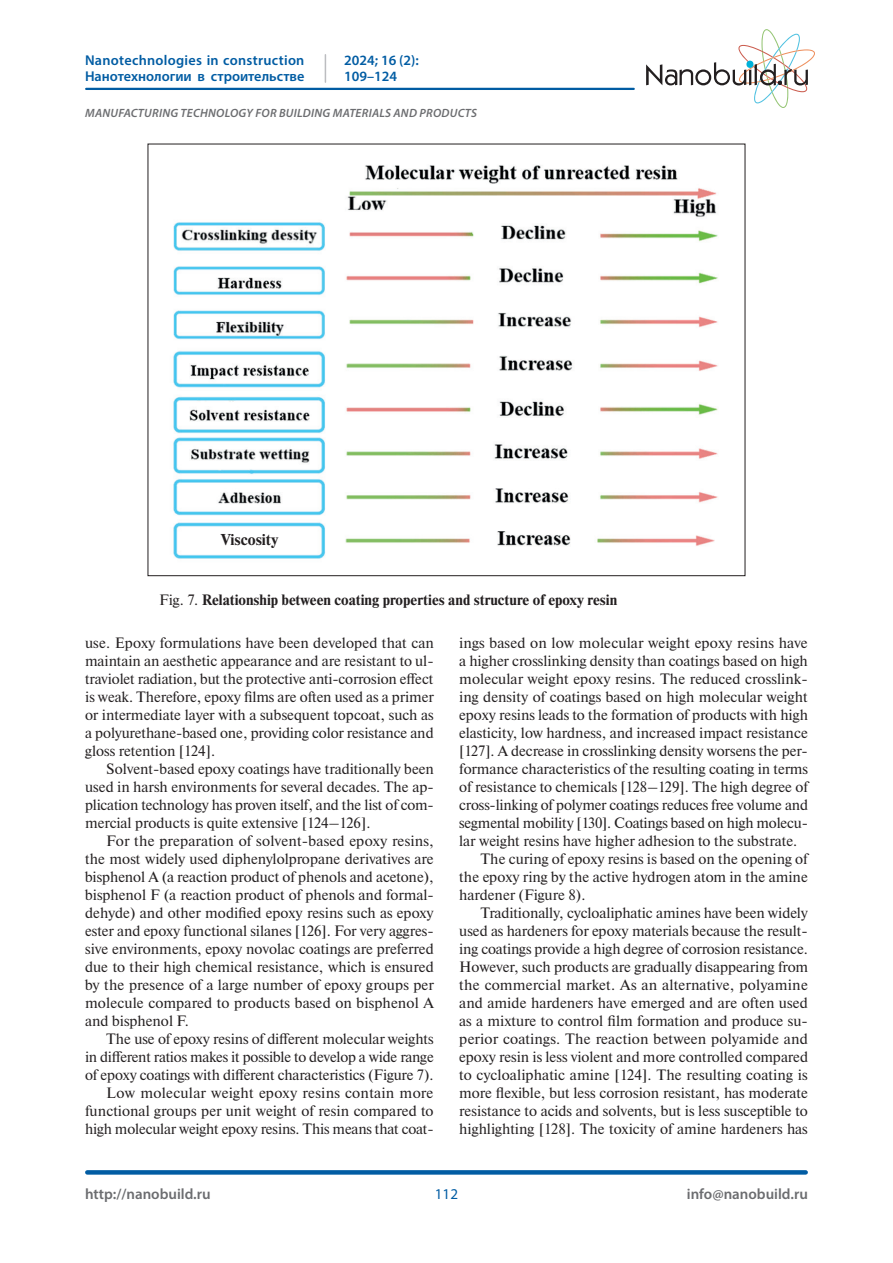
<style>
.page{position:relative;width:893px;height:1263px;background:#fff}
.page>*{position:absolute;margin:0;border:0;box-sizing:border-box;transform-origin:0 0}
.t1{font:700 15.75px "Newton";color:#231f20}
.t2{font:15px/18px "Newton";color:#231f20;text-align:justify}
.t3{font:700 15px "Newton";color:#231f20}
.t4{font:600 15px "Myriad Pro";color:#6c6d70}
.t5{font:15px "Myriad Pro";color:#015ca3}
.t6{font:600 14.25px/16.5px "Myriad Pro";letter-spacing:.005em;color:#015ca3}
.t7{font:italic 600 12px "Myriad Pro";letter-spacing:.02em;color:#6c6d70}
.s1{font-weight:400}
</style>
<div class="page">
<svg style="left:646px;top:29px;width:169px;height:79px"></svg>
<div style="left:87px;top:1170px;width:719px;height:5px;background:#015ca3"></div>
<hr style="left:86px;top:88px;width:548px;height:2px;background:#015ca3">
<svg style="left:325px;top:55px;width:1px;height:27px"></svg>
<img style="left:173px;top:165px;width:545px;height:394px">
<p class="t6" style="left:85px;top:51px;width:221px">Nanotechnologies in construction<br>Нанотехнологии в строительстве</p>
<p class="t6" style="left:344px;top:51px;width:76px">2024; 16 (2):<br>109–124</p>
<p class="t7" style="left:85px;top:105px;width:393px">MANUFACTURING TECHNOLOGY FOR BUILDING MATERIALS AND PRODUCTS</p>
<p class="t1" style="left:221px;top:530px;width:59px">Viscosity</p>
<p class="t3" style="left:159px;top:590px;width:460px"><span class="s1">Fig. 7.</span> Relationship between coating properties and structure of epoxy resin</p>
<p class="t2" style="left:85px;top:633px;width:350px">use. Epoxy formulations have been developed that can maintain an aesthetic appearance and are resistant to ul&shy;traviolet radiation, but the protective anti-corrosion effect is weak. Therefore, epoxy films are often used as a primer or intermediate layer with a subsequent topcoat, such as a polyurethane-based one, providing color resistance and gloss retention [124].</p>
<p class="t2" style="left:85px;top:759px;width:350px;text-indent:21px">Solvent-based epoxy coatings have traditionally been used in harsh environments for several decades. The ap&shy;plication technology has proven itself, and the list of com&shy;mercial products is quite extensive [124–126].</p>
<p class="t2" style="left:85px;top:831px;width:350px;text-indent:21px">For the preparation of solvent-based epoxy resins, the most widely used diphenylolpropane derivatives are bisphenol A (a reaction product of phenols and acetone), bisphenol F (a reaction product of phenols and formal&shy;dehyde) and other modified epoxy resins such as epoxy ester and epoxy functional silanes [126]. For very aggres&shy;sive environments, epoxy novolac coatings are preferred due to their high chemical resistance, which is ensured by the presence of a large number of epoxy groups per molecule compared to products based on bisphenol A and bisphenol F.</p>
<p class="t2" style="left:85px;top:1029px;width:350px;text-align:right">The use of epoxy resins of different molecular weights<br>in different ratios makes it possible to develop a wide range of epoxy coatings with different characteristics (Figure 7).<br>Low molecular weight epoxy resins contain more functional groups per unit weight of resin compared to high molecular weight epoxy resins. This means that coat-</p>
<p class="t2" style="left:459px;top:633px;width:350px">ings based on low molecular weight epoxy resins have</p>
<p class="t2" style="left:459px;top:651px;width:350px">a higher crosslinking density than coatings based on high</p>
<p class="t2" style="left:459px;top:669px;width:350px">molecular weight epoxy resins. The reduced crosslink-</p>
<p class="t2" style="left:459px;top:687px;width:350px">ing density of coatings based on high molecular weight</p>
<p class="t2" style="left:459px;top:705px;width:350px">epoxy resins leads to the formation of products with high</p>
<p class="t2" style="left:459px;top:723px;width:350px">elasticity, low hardness, and increased impact resistance</p>
<p class="t2" style="left:459px;top:741px;width:350px">[127]. A decrease in crosslinking density worsens the per-</p>
<p class="t2" style="left:459px;top:759px;width:350px">formance characteristics of the resulting coating in terms</p>
<p class="t2" style="left:459px;top:777px;width:350px">of resistance to chemicals [128–129]. The high degree of</p>
<p class="t2" style="left:459px;top:795px;width:350px">cross-linking of polymer coatings reduces free volume and</p>
<p class="t2" style="left:459px;top:813px;width:350px">segmental mobility [130]. Coatings based on high molecu-</p>
<p class="t2" style="left:459px;top:831px;width:340px">lar weight resins have higher adhesion to the substrate.</p>
<p class="t2" style="left:480px;top:849px;width:329px">The curing of epoxy resins is based on the opening of</p>
<p class="t2" style="left:459px;top:867px;width:350px">the epoxy ring by the active hydrogen atom in the amine</p>
<p class="t2" style="left:459px;top:885px;width:128px">hardener (Figure 8).</p>
<p class="t2" style="left:480px;top:903px;width:329px">Traditionally, cycloaliphatic amines have been widely</p>
<p class="t2" style="left:459px;top:921px;width:350px">used as hardeners for epoxy materials because the result-</p>
<p class="t2" style="left:459px;top:939px;width:350px">ing coatings provide a high degree of corrosion resistance.</p>
<p class="t2" style="left:459px;top:957px;width:350px">However, such products are gradually disappearing from</p>
<p class="t2" style="left:459px;top:975px;width:350px">the commercial market. As an alternative, polyamine</p>
<p class="t2" style="left:459px;top:993px;width:350px">and amide hardeners have emerged and are often used</p>
<p class="t2" style="left:459px;top:1011px;width:350px">as a mixture to control film formation and produce su-</p>
<p class="t2" style="left:459px;top:1029px;width:350px">perior coatings. The reaction between polyamide and</p>
<p class="t2" style="left:459px;top:1047px;width:350px">epoxy resin is less violent and more controlled compared</p>
<p class="t2" style="left:459px;top:1065px;width:350px">to cycloaliphatic amine [124]. The resulting coating is</p>
<p class="t2" style="left:459px;top:1083px;width:350px">more flexible, but less corrosion resistant, has moderate</p>
<p class="t2" style="left:459px;top:1101px;width:350px">resistance to acids and solvents, but is less susceptible to</p>
<p class="t2" style="left:459px;top:1119px;width:350px">highlighting [128]. The toxicity of amine hardeners has</p>
<p class="t4" style="left:85px;top:1184px;width:127px">http://nanobuild.ru</p>
<p class="t4" style="left:687px;top:1184px;width:123px">info@nanobuild.ru</p>
<p class="t5" style="left:435px;top:1185px;width:25px">112</p>
</div>
